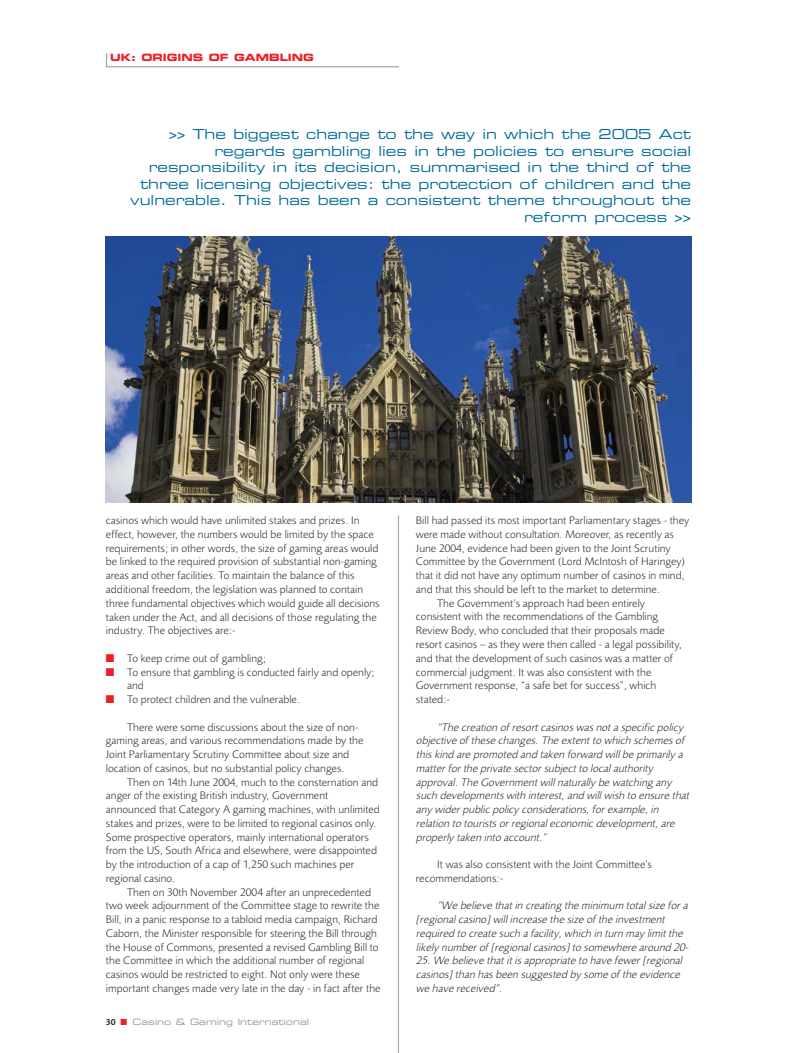
<style>
.page{position:relative;width:798px;height:1053px;background:#fff}
.page>*{position:absolute;margin:0;border:0;box-sizing:border-box;transform-origin:0 0}
.t1{font:13.75px/16.5px "Eurostile Extended Two";color:#006a9a;text-align:right}
.t2{font:300 11.25px/13.8px "EADS Sans";color:#231f20}
.t3{font:italic 300 11.25px/13.8px "EADS Sans";color:#231f20}
.t4{font:10px "Eurostile Bold Extended Two";color:#ed1e25}
.t5{font:8.75px "Eurostile Extended Two";color:#939598}
.s1{color:#ed1e25}
.s2{font-family:"EADS Sans";font-weight:700;color:#231f20}
</style>
<div class="page">
<svg style="left:106px;top:53px;width:1px;height:13px"></svg>
<hr style="left:106px;top:66px;width:293px;height:1px;background:#a7a9ac">
<hr style="left:397px;top:515px;width:2px;height:537px;background:#a7a9ac">
<img style="left:105px;top:236px;width:585px;height:266px">
<p class="t4" style="left:110px;top:54px;width:205px">UK: ORIGINS OF GAMBLING</p>
<p class="t1" style="left:130px;top:127px;width:562px">&gt;&gt; The biggest change to the way in which the 2005 Act regards gambling lies in the policies to ensure social responsibility in its decision, summarised in the third of the three licensing objectives: the protection of children and the vulnerable. This has been a consistent theme throughout the reform process &gt;&gt;</p>
<p class="t2" style="left:106px;top:514px;width:275px">casinos which would have unlimited stakes and prizes. In effect, however, the numbers would be limited by the space requirements; in other words, the size of gaming areas would be linked to the required provision of substantial non-gaming areas and other facilities. To maintain the balance of this additional freedom, the legislation was planned to contain three fundamental objectives which would guide all decisions taken under the Act, and all decisions of those regulating the industry. The objectives are:-</p>
<p class="t2" style="left:106px;top:652px;width:162px"><span class="s1">■</span> To keep crime out of gambling;</p>
<p class="t2" style="left:127px;top:666px;width:249px;text-indent:-21px"><span class="s1">■</span> To ensure that gambling is conducted fairly and openly; and</p>
<p class="t2" style="left:106px;top:693px;width:196px"><span class="s1">■</span> To protect children and the vulnerable.</p>
<p class="t2" style="left:106px;top:721px;width:259px;text-indent:21px">There were some discussions about the size of non&shy;gaming areas, and various recommendations made by the Joint Parliamentary Scrutiny Committee about size and location of casinos, but no substantial policy changes.</p>
<p class="t2" style="left:106px;top:776px;width:275px;text-indent:21px">Then on 14th June 2004, much to the consternation and anger of the existing British industry, Government announced that Category A gaming machines, with unlimited stakes and prizes, were to be limited to regional casinos only.<br>Some prospective operators, mainly international operators from the US, South Africa and elsewhere, were disappointed by the introduction of a cap of 1,250 such machines per regional casino.</p>
<p class="t2" style="left:106px;top:886px;width:276px;text-indent:21px">Then on 30th November 2004 after an unprecedented two week adjournment of the Committee stage to rewrite the Bill, in a panic response to a tabloid media campaign, Richard Caborn, the Minister responsible for steering the Bill through the House of Commons, presented a revised Gambling Bill to the Committee in which the additional number of regional casinos would be restricted to eight. Not only were these important changes made very late in the day - in fact after the</p>
<p class="t5" style="left:106px;top:1018px;width:204px"><span class="s2">30</span> <span class="s1">■</span> Casino &amp; Gaming International</p>
<p class="t2" style="left:416px;top:514px;width:275px">Bill had passed its most important Parliamentary stages - they</p>
<p class="t2" style="left:416px;top:528px;width:259px">were made without consultation. Moreover, as recently as</p>
<p class="t2" style="left:416px;top:542px;width:256px">June 2004, evidence had been given to the Joint Scrutiny</p>
<p class="t2" style="left:416px;top:556px;width:270px">Committee by the Government (Lord McIntosh of Haringey)</p>
<p class="t2" style="left:416px;top:569px;width:270px">that it did not have any optimum number of casinos in mind,</p>
<p class="t2" style="left:416px;top:583px;width:246px">and that this should be left to the market to determine.</p>
<p class="t2" style="left:437px;top:597px;width:209px">The Government’s approach had been entirely</p>
<p class="t2" style="left:416px;top:611px;width:244px">consistent with the recommendations of the Gambling</p>
<p class="t2" style="left:416px;top:624px;width:250px">Review Body, who concluded that their proposals made</p>
<p class="t2" style="left:416px;top:638px;width:267px">resort casinos – as they were then called - a legal possibility,</p>
<p class="t2" style="left:416px;top:652px;width:259px">and that the development of such casinos was a matter of</p>
<p class="t2" style="left:416px;top:666px;width:237px">commercial judgment. It was also consistent with the</p>
<p class="t2" style="left:416px;top:679px;width:242px">Government response, “a safe bet for success”, which</p>
<p class="t2" style="left:416px;top:693px;width:35px">stated:-</p>
<p class="t3" style="left:416px;top:721px;width:277px;text-indent:21px">“The creation of resortcasinos was nota specific policy objective of these changes.The extentto which schemes of this kind are promoted and taken forward willbe primarily a matterforthe private sectorsubjectto localauthority approval.The Governmentwillnaturally be watching any such developments with interest,and willwish to ensure that any widerpublic policy considerations,forexample,in relation to tourists orregionaleconomic development,are properly taken into account.”</p>
<p class="t2" style="left:416px;top:858px;width:237px;text-indent:21px">It was also consistent with the Joint Committee’s recommendations:-</p>
<p class="t3" style="left:416px;top:899px;width:276px;text-indent:21px">“We believe thatin creating the minimum totalsize fora [regionalcasino]willincrease the size of the investment required to create such a facility,which in turn may limitthe likely numberof [regionalcasinos]to somewhere around 20- 25.We believe thatitis appropriate to have fewer[regional casinos]than has been suggested by some of the evidence we have received”.</p>
</div>
